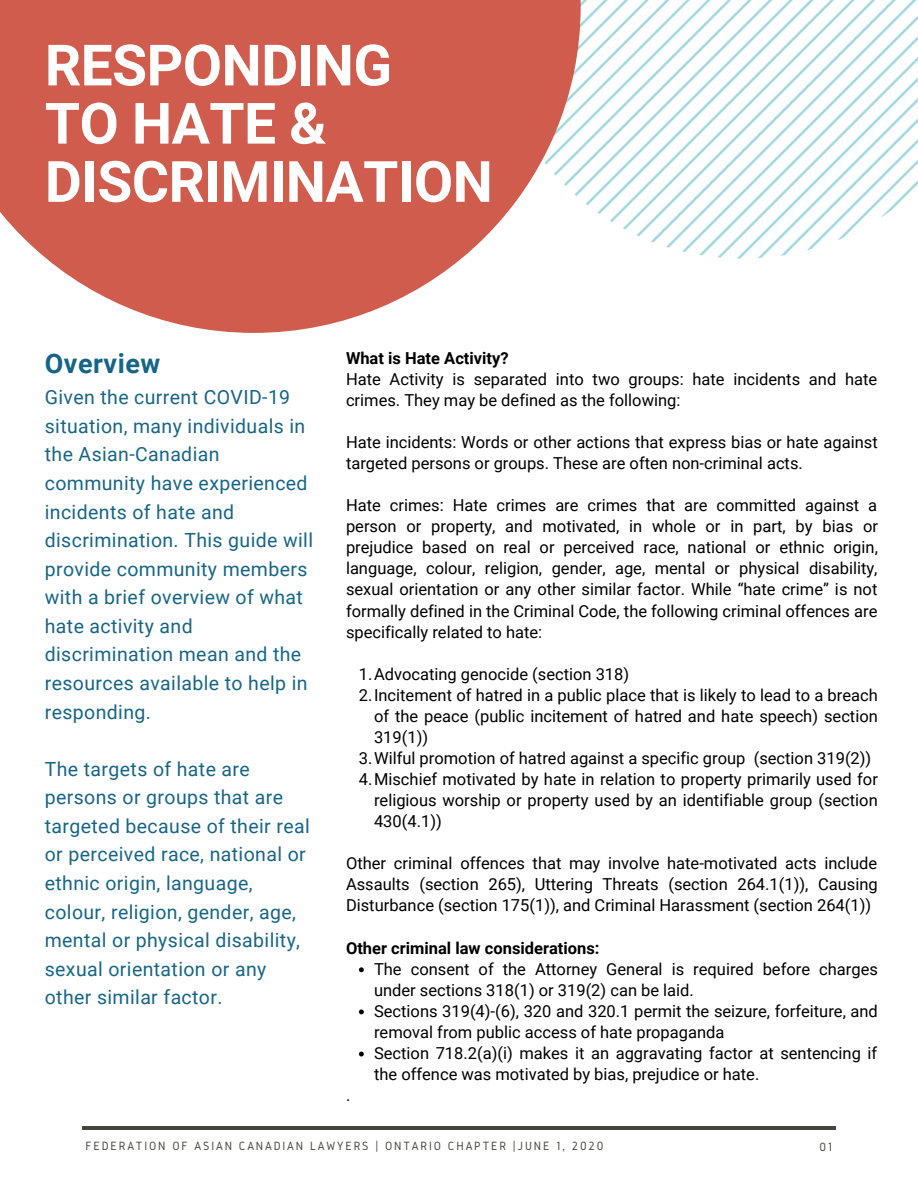
<style>
.page{position:relative;width:918px;height:1188px;background:#fff}
.page>*{position:absolute;margin:0;border:0;box-sizing:border-box;transform-origin:0 0}
.t1{font:700 57px/58.2px "Roboto";letter-spacing:-.01em;color:#fff}
.t2{font:700 27px "Roboto";letter-spacing:.02em;color:#176585}
.t3{font:19.5px/28.5px "Roboto";letter-spacing:.02em;color:#176585}
.t4{font:16.5px/21px "Roboto";color:#000}
.t5{font:700 16.5px "Roboto";color:#000}
.t6{font:12.45px "Gidole";letter-spacing:.15em;color:#444440}
</style>
<div class="page">
<svg style="left:581px;top:0;width:337px;height:258px"></svg>
<hr style="left:82px;top:1126px;width:754px;height:3px;background:#444440">
<svg style="left:0;top:0;width:581px;height:333px;fill:#d05c4e"></svg>
<svg style="left:359px;top:967px;width:5px;height:5px"></svg>
<svg style="left:359px;top:1009px;width:5px;height:5px"></svg>
<svg style="left:359px;top:1052px;width:5px;height:4px"></svg>
<h1 class="t1" style="left:45px;top:37px;width:450px">RESPONDING<br>TO HATE &amp;<br>DISCRIMINATION</h1>
<h2 class="t2" style="left:45px;top:348px;width:117px">Overview</h2>
<p class="t3" style="left:45px;top:383px;width:270px">Given the current COVID-19 situation, many individuals in the Asian-Canadian community have experienced incidents of hate and discrimination. This guide will provide community members with a brief overview of what hate activity and discrimination mean and the resources available to help in responding.</p>
<p class="t3" style="left:45px;top:755px;width:267px">The targets of hate are persons or groups that are targeted because of their real or perceived race, national or ethnic origin, language, colour, religion, gender, age, mental or physical disability, sexual orientation or any other similar factor.</p>
<p class="t5" style="left:346px;top:348px;width:164px">What is Hate Activity?</p>
<p class="t4" style="left:346px;top:369px;width:533px">Hate Activity is separated into two groups: hate incidents and hate crimes. They may be defined as the following:</p>
<p class="t4" style="left:346px;top:432px;width:533px">Hate incidents: Words or other actions that express bias or hate against targeted persons or groups. These are often non-criminal acts.</p>
<p class="t4" style="left:346px;top:495px;width:533px;text-align:justify">Hate crimes: Hate crimes are crimes that are committed against a person or property, and motivated, in whole or in part, by bias or prejudice based on real or perceived race, national or ethnic origin, language, colour, religion, gender, age, mental or physical disability, sexual orientation or any other similar factor. While “hate crime” is not formally defined in the Criminal Code, the following criminal offences are specifically related to hate:</p>
<p class="t4" style="left:359px;top:664px;width:272px">1.Advocating genocide (section 318)</p>
<p class="t4" style="left:359px;top:685px;width:521px">2.Incitement of hatred in a public place that is likely to lead to a breach</p>
<p class="t4" style="left:374px;top:706px;width:505px">of the peace (public incitement of hatred and hate speech) section</p>
<p class="t4" style="left:374px;top:727px;width:56px">319(1))</p>
<p class="t4" style="left:359px;top:748px;width:514px">3.Wilful promotion of hatred against a specific group (section 319(2))</p>
<p class="t4" style="left:359px;top:769px;width:521px">4.Mischief motivated by hate in relation to property primarily used for</p>
<p class="t4" style="left:374px;top:790px;width:505px">religious worship or property used by an identifiable group (section</p>
<p class="t4" style="left:374px;top:811px;width:69px">430(4.1))</p>
<p class="t4" style="left:346px;top:853px;width:533px;text-align:justify">Other criminal offences that may involve hate-motivated acts include Assaults (section 265), Uttering Threats (section 264.1(1)), Causing Disturbance (section 175(1)), and Criminal Harassment (section 264(1))</p>
<p class="t5" style="left:346px;top:938px;width:255px">Other criminal law considerations:</p>
<p class="t4" style="left:374px;top:959px;width:505px">The consent of the Attorney General is required before charges under sections 318(1) or 319(2) can be laid.<br>Sections 319(4)-(6), 320 and 320.1 permit the seizure, forfeiture, and removal from public access of hate propaganda<br>Section 718.2(a)(i) makes it an aggravating factor at sentencing if the offence was motivated by bias, prejudice or hate.</p>
<p class="t4" style="left:346px;top:1085px;width:6px">.</p>
<p class="t6" style="left:85px;top:1139px;width:519px">FEDERATION OF ASIAN CANADIAN LAWYERS | ONTARIO CHAPTER |JUNE 1, 2020</p>
<p class="t6" style="left:819px;top:1140px;width:15px">01</p>
</div>
